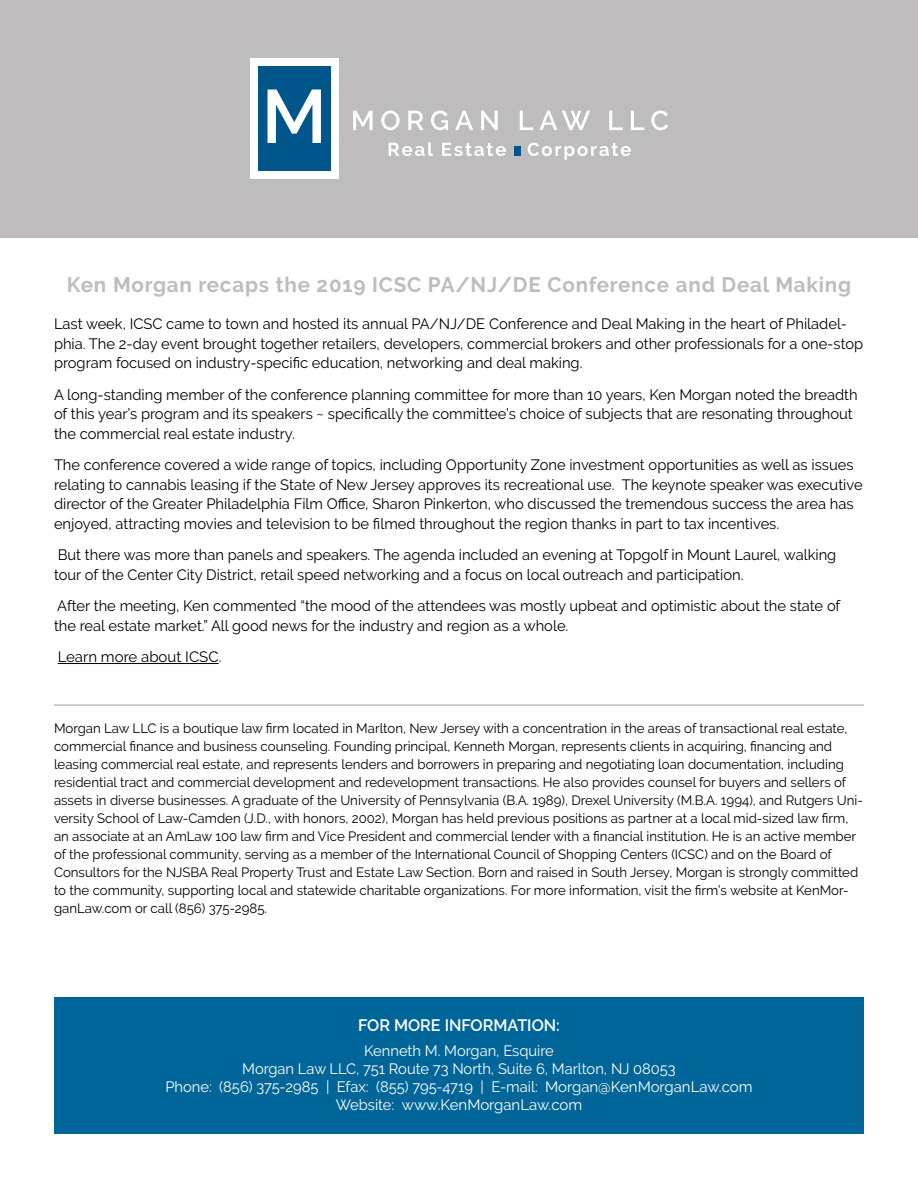
<style>
.page{position:relative;width:918px;height:1188px;background:#fff}
.page>*{position:absolute;margin:0;border:0;box-sizing:border-box;transform-origin:0 0}
.t1{font:700 21px "Raleway";letter-spacing:.04em;color:#bebcbd}
.t2{font:600 16.5px "Raleway";color:#fff}
.t3{font:15px/19.5px "Raleway";color:#000}
.t4{font:15px/18px "Raleway";color:#fff;text-align:center}
.t5{font:13.5px/18px "Raleway";color:#000}
</style>
<div class="page">
<div style="left:0;top:0;width:918px;height:238px;background:#bebcbd"></div>
<div style="left:250px;top:59px;width:89px;height:120px;background:#fff"></div>
<div style="left:258px;top:67px;width:73px;height:104px;background:#00558a"></div>
<svg style="left:268px;top:90px;width:53px;height:53px"></svg>
<svg style="left:353px;top:111px;width:20px;height:19px"></svg>
<svg style="left:381px;top:111px;width:19px;height:19px"></svg>
<svg style="left:408px;top:111px;width:16px;height:19px"></svg>
<svg style="left:431px;top:111px;width:17px;height:19px"></svg>
<svg style="left:455px;top:111px;width:18px;height:19px"></svg>
<svg style="left:481px;top:111px;width:17px;height:19px"></svg>
<svg style="left:520px;top:111px;width:13px;height:19px"></svg>
<svg style="left:539px;top:111px;width:51px;height:19px"></svg>
<svg style="left:609px;top:111px;width:14px;height:19px"></svg>
<svg style="left:631px;top:111px;width:13px;height:19px"></svg>
<svg style="left:651px;top:111px;width:17px;height:19px"></svg>
<svg style="left:389px;top:142px;width:44px;height:14px"></svg>
<svg style="left:442px;top:143px;width:64px;height:13px"></svg>
<svg style="left:528px;top:143px;width:103px;height:17px"></svg>
<div style="left:514px;top:146px;width:6px;height:10px;background:#00558a"></div>
<hr style="left:58px;top:663px;width:161px;height:1px;background:#000">
<hr style="left:54px;top:704px;width:810px;height:2px;background:#bebcbd">
<div style="left:54px;top:998px;width:810px;height:136px;background:#069"></div>
<h1 class="t1" style="left:67px;top:273px;width:786px">Ken Morgan recaps the 2019 ICSC PA/NJ/DE Conference and Deal Making</h1>
<p class="t3" style="left:54px;top:314px;width:811px">Last week, ICSC came to town and hosted its annual PA/NJ/DE Conference and Deal Making in the heart of Philadel&shy;phia. The 2-day event brought together retailers, developers, commercial brokers and other professionals for a one-stop program focused on industry-specific education, networking and deal making.</p>
<p class="t3" style="left:54px;top:385px;width:805px">A long-standing member of the conference planning committee for more than 10 years, Ken Morgan noted the breadth of this year’s program and its speakers ~ specifically the committee’s choice of subjects that are resonating throughout the commercial real estate industry.</p>
<p class="t3" style="left:54px;top:455px;width:810px">The conference covered a wide range of topics, including Opportunity Zone investment opportunities as well as issues relating to cannabis leasing if the State of New Jersey approves its recreational use. The keynote speaker was executive director of the Greater Philadelphia Film Office, Sharon Pinkerton, who discussed the tremendous success the area has enjoyed, attracting movies and television to be filmed throughout the region thanks in part to tax incentives.</p>
<p class="t3" style="left:54px;top:545px;width:784px">But there was more than panels and speakers. The agenda included an evening at Topgolf in Mount Laurel, walking tour of the Center City District, retail speed networking and a focus on local outreach and participation.</p>
<p class="t3" style="left:54px;top:596px;width:788px">After the meeting, Ken commented “the mood of the attendees was mostly upbeat and optimistic about the state of the real estate market.” All good news for the industry and region as a whole.</p>
<p class="t3" style="left:58px;top:647px;width:165px">Learn more about ICSC.</p>
<p class="t5" style="left:54px;top:719px;width:810px">Morgan Law LLC is a boutique law firm located in Marlton, New Jersey with a concentration in the areas of transactional real estate, commercial finance and business counseling. Founding principal, Kenneth Morgan, represents clients in acquiring, financing and leasing commercial real estate, and represents lenders and borrowers in preparing and negotiating loan documentation, including residential tract and commercial development and redevelopment transactions. He also provides counsel for buyers and sellers of assets in diverse businesses. A graduate of the University of Pennsylvania (B.A. 1989), Drexel University (M.B.A. 1994), and Rutgers Uni&shy;versity School of Law-Camden (J.D., with honors, 2002), Morgan has held previous positions as partner at a local mid-sized law firm, an associate at an AmLaw 100 law firm and Vice President and commercial lender with a financial institution. He is an active member of the professional community, serving as a member of the International Council of Shopping Centers (ICSC) and on the Board of Consultors for the NJSBA Real Property Trust and Estate Law Section. Born and raised in South Jersey, Morgan is strongly committed to the community, supporting local and statewide charitable organizations. For more information, visit the firm’s website at KenMor&shy;ganLaw.com or call (856) 375-2985.</p>
<p class="t2" style="left:358px;top:1016px;width:203px">FOR MORE INFORMATION:</p>
<p class="t4" style="left:165px;top:1042px;width:589px">Kenneth M. Morgan, Esquire<br>Morgan Law LLC, 751 Route 73 North, Suite 6, Marlton, NJ 08053<br>Phone: (856) 375-2985 | Efax: (855) 795-4719 | E-mail: Morgan@KenMorganLaw.com Website: www.KenMorganLaw.com</p>
</div>
